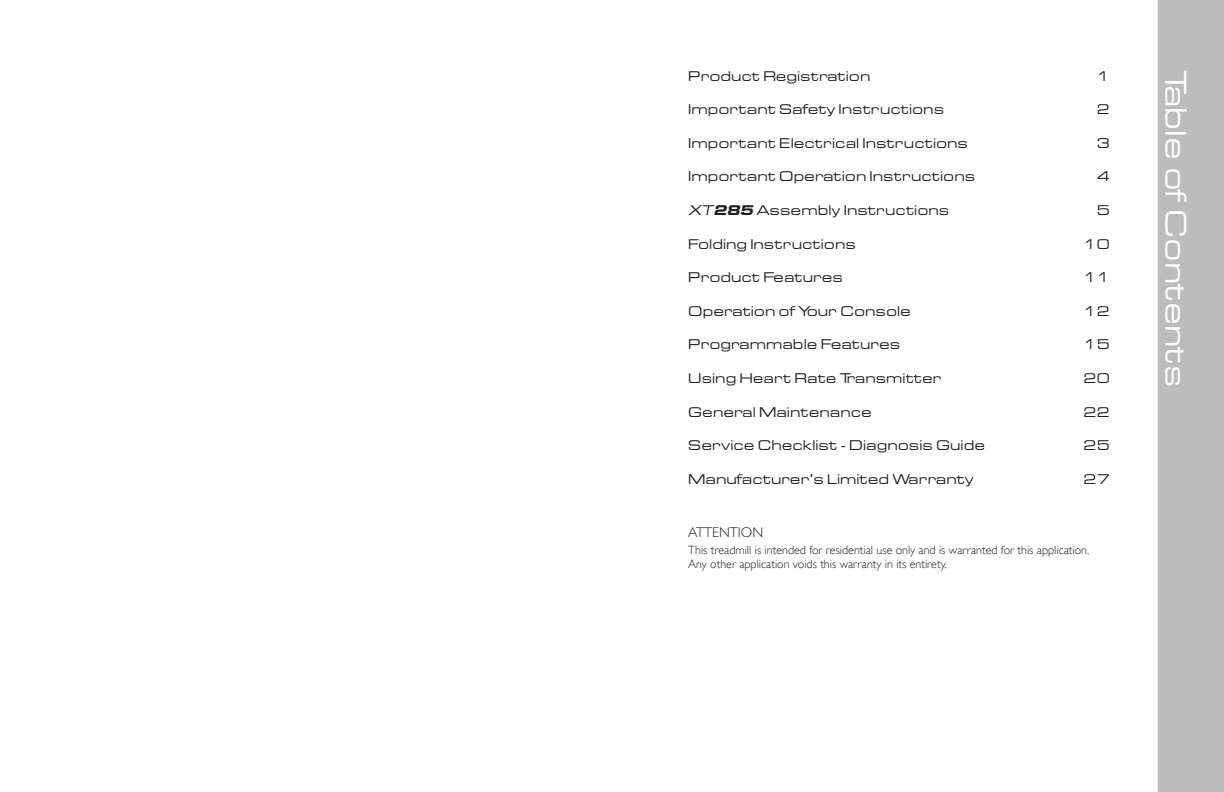
<style>
.page{position:relative;width:1224px;height:792px;background:#fff}
.page>*{position:absolute;margin:0;border:0;box-sizing:border-box;transform-origin:0 0}
.t1{font:30px "Eddmond";color:#fff}
.t2{font:14px "Eddmond";color:#231f20}
.t3{font:300 14px "Gill Sans";color:#231f20}
.t4{font:300 12px/14.4px "Gill Sans";color:#231f20}
.s1{font-style:italic}
.s2{font-weight:700;font-style:italic}
</style>
<div class="page">
<div style="left:1158px;top:0;width:66px;height:792px;background:#bdbcbc"></div>
<p class="t2" style="left:688px;top:66px;width:184px">Product Registration</p>
<p class="t2" style="left:688px;top:100px;width:257px">Important Safety Instructions</p>
<p class="t2" style="left:688px;top:134px;width:281px">Important Electrical Instructions</p>
<p class="t2" style="left:688px;top:167px;width:288px">Important Operation Instructions</p>
<p class="t2" style="left:688px;top:201px;width:263px"><span class="s1">XT</span><span class="s2">285</span> Assembly Instructions</p>
<p class="t2" style="left:688px;top:234px;width:169px">Folding Instructions</p>
<p class="t2" style="left:688px;top:268px;width:156px">Product Features</p>
<p class="t2" style="left:688px;top:302px;width:224px">Operation of Your Console</p>
<p class="t2" style="left:688px;top:335px;width:214px">Programmable Features</p>
<p class="t2" style="left:688px;top:369px;width:255px">Using Heart Rate Transmitter</p>
<p class="t2" style="left:688px;top:402px;width:185px">General Maintenance</p>
<p class="t2" style="left:688px;top:436px;width:298px">Service Checklist - Diagnosis Guide</p>
<p class="t2" style="left:688px;top:470px;width:287px">Manufacturer’s Limited Warranty</p>
<p class="t2" style="left:1097px;top:66px;width:15px">1</p>
<p class="t2" style="left:1097px;top:100px;width:15px">2</p>
<p class="t2" style="left:1097px;top:134px;width:15px">3</p>
<p class="t2" style="left:1097px;top:167px;width:15px">4</p>
<p class="t2" style="left:1097px;top:201px;width:15px">5</p>
<p class="t2" style="left:1084px;top:234px;width:28px">10</p>
<p class="t2" style="left:1084px;top:268px;width:28px">11</p>
<p class="t2" style="left:1084px;top:302px;width:28px">12</p>
<p class="t2" style="left:1084px;top:335px;width:28px">15</p>
<p class="t2" style="left:1084px;top:369px;width:28px">20</p>
<p class="t2" style="left:1084px;top:402px;width:28px">22</p>
<p class="t2" style="left:1084px;top:436px;width:28px">25</p>
<p class="t2" style="left:1084px;top:470px;width:28px">27</p>
<p class="t3" style="left:688px;top:524px;width:76px">ATTENTION</p>
<p class="t4" style="left:688px;top:543px;width:403px">This treadmill is intended for residential use only and is warranted for this application.<br>Any other application voids this warranty in its entirety.</p>
<h1 class="t1" style="left:1196px;top:70px;width:318px;rotate:90deg">Table of Contents</h1>
</div>
